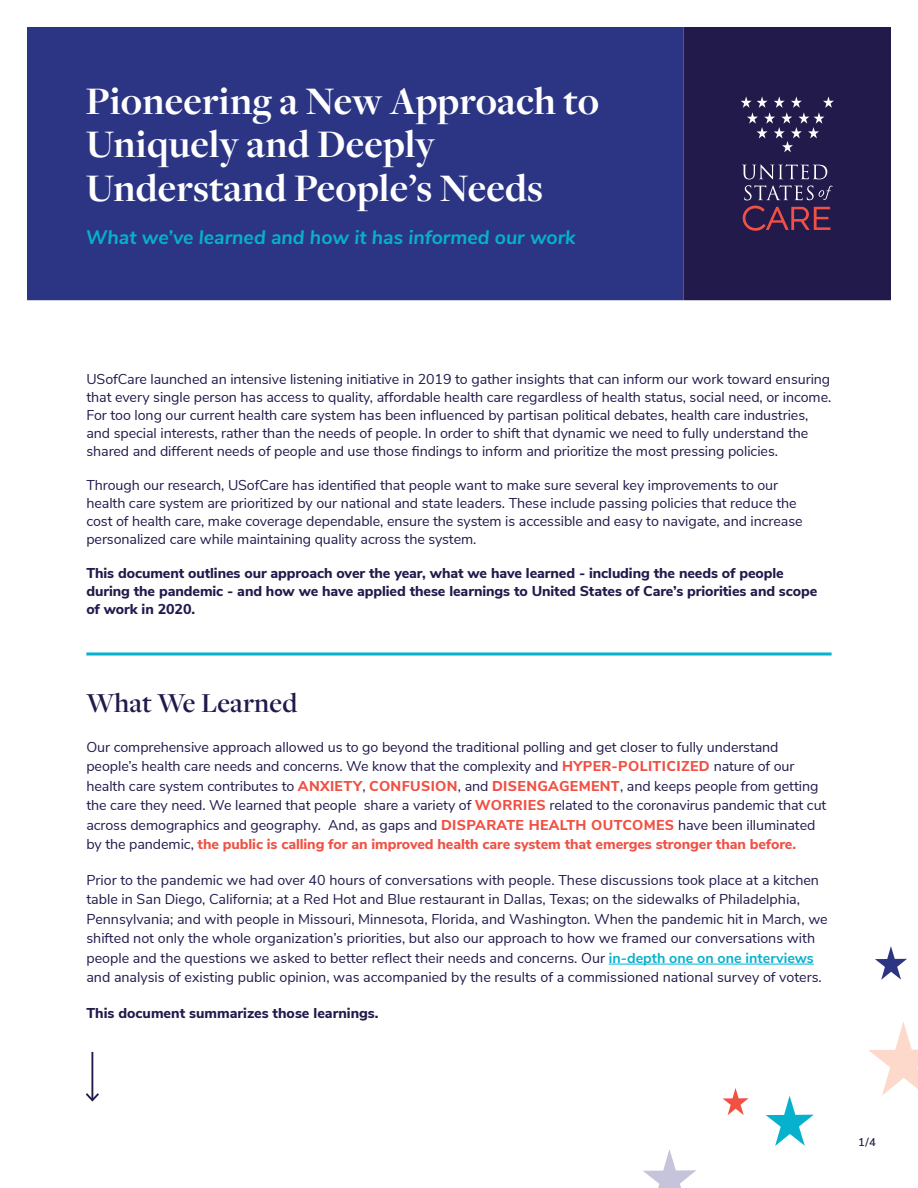
<style>
.page{position:relative;width:918px;height:1188px;background:#fff}
.page>*{position:absolute;margin:0;border:0;box-sizing:border-box;transform-origin:0 0}
.t1{font:700 40.5px/43.5px "Freight Disp Pro";letter-spacing:.005em;color:#fff}
.t2{font:600 28.5px "Freight Disp Pro";letter-spacing:.005em;color:#211a4b}
.t3{font:italic 700 19.5px "Nunito Sans";color:#06b1ce}
.t4{font:14.25px/19.5px "Nunito Sans";letter-spacing:-.005em;color:#211a4b}
.t5{font:800 14.25px/18px "Nunito Sans";letter-spacing:-.005em;color:#211a4b}
.t6{font:600 11.25px "Nunito Sans";color:#211a4b}
.s1{font-weight:800;color:#f05144}
.s2{font-weight:700;color:#06b1ce}
</style>
<div class="page">
<div style="left:27px;top:27px;width:657px;height:273px;background:#2c3583"></div>
<div style="left:684px;top:27px;width:207px;height:273px;background:#211a4b"></div>
<hr style="left:609px;top:964px;width:205px;height:1px;background:#06b1ce">
<svg style="left:741px;top:96px;width:93px;height:56px;background:#3a345f"></svg>
<svg style="left:742px;top:164px;width:91px;height:67px;background:#493359"></svg>
<svg style="left:766px;top:1096px;width:48px;height:50px"></svg>
<svg style="left:868px;top:1022px;width:50px;height:74px"></svg>
<svg style="left:875px;top:946px;width:32px;height:34px"></svg>
<svg style="left:643px;top:1149px;width:53px;height:39px"></svg>
<svg style="left:723px;top:1088px;width:26px;height:27px"></svg>
<hr style="left:86px;top:653px;width:746px;height:3px;background:#06b1ce">
<hr style="left:91px;top:1052px;width:2px;height:48px;background:#211a4b">
<svg style="left:85px;top:1091px;width:14px;height:11px"></svg>
<h1 class="t1" style="left:86px;top:78px;width:515px">Pioneering a New Approach to<br>Uniquely and Deeply<br>Understand People’s Needs</h1>
<h3 class="t3" style="left:86px;top:223px;width:491px">What we’ve learned and how it has informed our work</h3>
<p class="t4" style="left:86px;top:369px;width:747px;line-height:18px">USofCare launched an intensive listening initiative in 2019 to gather insights that can inform our work toward ensuring that every single person has access to quality, affordable health care regardless of health status, social need, or income.<br>For too long our current health care system has been influenced by partisan political debates, health care industries, and special interests, rather than the needs of people. In order to shift that dynamic we need to fully understand the shared and different needs of people and use those findings to inform and prioritize the most pressing policies.</p>
<p class="t4" style="left:86px;top:475px;width:718px;line-height:18px">Through our research, USofCare has identified that people want to make sure several key improvements to our health care system are prioritized by our national and state leaders. These include passing policies that reduce the cost of health care, make coverage dependable, ensure the system is accessible and easy to navigate, and increase personalized care while maintaining quality across the system.</p>
<p class="t5" style="left:86px;top:563px;width:732px">This document outlines our approach over the year, what we have learned - including the needs of people during the pandemic - and how we have applied these learnings to United States of Care’s priorities and scope of work in 2020.</p>
<h2 class="t2" style="left:86px;top:684px;width:212px">What We Learned</h2>
<p class="t4" style="left:86px;top:736px;width:742px">Our comprehensive approach allowed us to go beyond the traditional polling and get closer to fully understand people’s health care needs and concerns. We know that the complexity and <span class="s1">HYPER-POLITICIZED</span> nature of our health care system contributes to <span class="s1">ANXIETY</span>, <span class="s1">CONFUSION</span>, and <span class="s1">DISENGAGEMENT</span>, and keeps people from getting the care they need. We learned that people share a variety of <span class="s1">WORRIES</span> related to the coronavirus pandemic that cut across demographics and geography. And, as gaps and <span class="s1">DISPARATE HEALTH OUTCOMES</span> have been illuminated by the pandemic, <span class="s1">the public is calling for an improved health care system that emerges stronger than before.</span></p>
<p class="t4" style="left:86px;top:869px;width:743px">Prior to the pandemic we had over 40 hours of conversations with people. These discussions took place at a kitchen table in San Diego, California; at a Red Hot and Blue restaurant in Dallas, Texas; on the sidewalks of Philadelphia, Pennsylvania; and with people in Missouri, Minnesota, Florida, and Washington. When the pandemic hit in March, we shifted not only the whole organization’s priorities, but also our approach to how we framed our conversations with people and the questions we asked to better reflect their needs and concerns. Our <span class="s2">in-depth one on one interviews </span>and analysis of existing public opinion, was accompanied by the results of a commissioned national survey of voters.</p>
<p class="t5" style="left:86px;top:1003px;width:294px">This document summarizes those learnings.</p>
<p class="t6" style="left:858px;top:1134px;width:19px">1/4</p>
</div>
